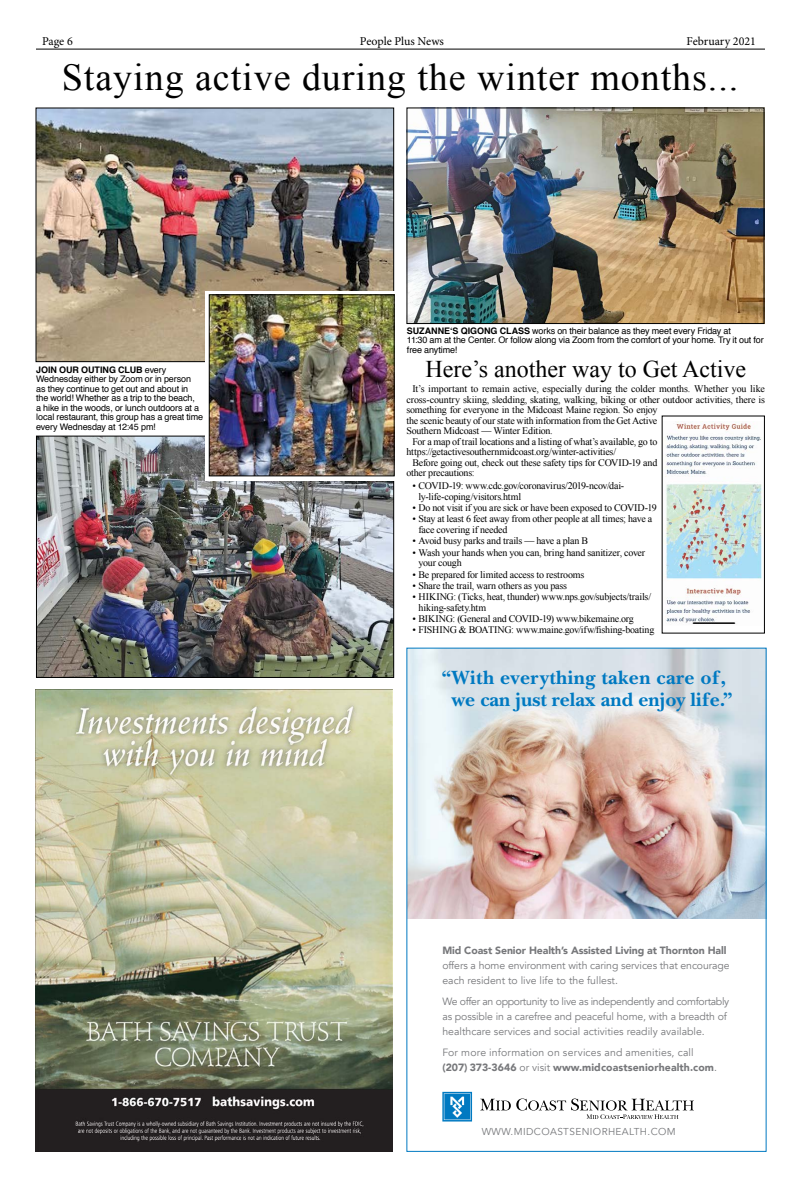
<style>
.page{position:relative;width:801px;height:1188px;background:#fff}
.page>*{position:absolute;margin:0;border:0;box-sizing:border-box;transform-origin:0 0}
.t1{font:38px "Times New Roman";letter-spacing:.025em;color:#000}
.t2{font:24px "Times New Roman";color:#000}
.t3{font:700 20px/22px "New Baskerville Std";letter-spacing:.01em;color:#0079c1;text-align:center}
.t4{font:12px "Minion Pro";letter-spacing:-.005em;color:#000}
.t5{font:10.5px/15px "Avenir";letter-spacing:-.01em;color:#77787b}
.t6{font:10.5px/15px "Avenir";letter-spacing:.015em;color:#77787b}
.t7{font:900 10.5px "Avenir";letter-spacing:-.01em;color:#77787b}
.t8{font:10px/10.5px "Times New Roman";letter-spacing:-.02em;color:#000}
.t9{font:10px "Avenir";letter-spacing:.04em;color:#77787b}
.t10{font:9px/9.5px "Helvetica";letter-spacing:-.01em;color:#000}
.s1{font-weight:700}
.s2{font-weight:900}
</style>
<div class="page">
<hr style="left:36px;top:49px;width:729px;height:1px;background:#000">
<img style="left:38px;top:438px;width:354px;height:238px">
<div style="left:36px;top:436px;width:358px;height:242px;border:1px solid #000"></div>
<img style="left:35px;top:689px;width:357px;height:463px">
<img style="left:408px;top:650px;width:356px;height:269px">
<div style="left:442px;top:1092px;width:30px;height:30px;background:linear-gradient(to right,#0c7fc4,#0a7ec4)"></div>
<svg style="left:444px;top:1093px;width:27px;height:27px"></svg>
<svg style="left:480px;top:1099px;width:214px;height:20px"></svg>
<img style="left:409px;top:110px;width:354px;height:212px">
<div style="left:407px;top:108px;width:358px;height:216px;border:1px solid #000"></div>
<img style="left:38px;top:110px;width:354px;height:250px">
<div style="left:36px;top:108px;width:358px;height:254px;border:1px solid #000"></div>
<div style="left:205px;top:291px;width:195px;height:189px;background:linear-gradient(to right,#fff,#fff)"></div>
<img style="left:211px;top:296px;width:182px;height:178px">
<div style="left:209px;top:294px;width:186px;height:182px;border:1px solid #000"></div>
<img style="left:665px;top:421px;width:97px;height:203px">
<div style="left:662px;top:416px;width:103px;height:217px;border:1px solid #000"></div>
<p class="t4" style="left:42px;top:33px;width:32px">Page 6</p>
<p class="t4" style="left:360px;top:33px;width:86px">People Plus News</p>
<p class="t4" style="left:687px;top:33px;width:71px">February 2021</p>
<h1 class="t1" style="left:62px;top:52px;width:678px">Staying active during the winter months...</h1>
<p class="t10" style="left:36px;top:365px;width:169px"><span class="s1">JOIN OUR OUTING CLUB</span> every Wednesday either by Zoom or in person<br>as they continue to get out and about in<br>the world! Whether as a trip to the beach,<br>a hike in the woods, or lunch outdoors at a local restaurant, this group has a great time every Wednesday at 12:45 pm!</p>
<p class="t10" style="left:407px;top:326px;width:358px"><span class="s1">SUZANNE‘S QIGONG CLASS</span> works on their balance as they meet every Friday at<br>11:30 am at the Center. Or follow along via Zoom from the comfort of your home. Try it out for free anytime!</p>
<h2 class="t2" style="left:425px;top:353px;width:322px">Here’s another way to Get Active</h2>
<p class="t8" style="left:412px;top:383px;width:354px">It’s important to remain active, especially during the colder months. Whether you like</p>
<p class="t8" style="left:406px;top:394px;width:360px">cross-country skiing, sledding, skating, walking, biking or other outdoor activities, there is</p>
<p class="t8" style="left:406px;top:404px;width:252px">something for everyone in the Midcoast Maine region. So enjoy</p>
<p class="t8" style="left:406px;top:415px;width:252px">the scenic beauty of our state with information from the Get Active</p>
<p class="t8" style="left:406px;top:425px;width:148px">Southern Midcoast — Winter Edition.</p>
<p class="t8" style="left:412px;top:436px;width:246px">For a map of trail locations and a listing of what’s available, go to</p>
<p class="t8" style="left:406px;top:446px;width:211px">https://getactivesouthernmidcoast.org/winter-activities/</p>
<p class="t8" style="left:412px;top:457px;width:246px">Before going out, check out these safety tips for COVID-19 and</p>
<p class="t8" style="left:406px;top:467px;width:70px">other precautions:</p>
<p class="t8" style="left:418px;top:480px;width:207px;text-indent:-6px">• COVID-19: www.cdc.gov/coronavirus/2019-ncov/dai&shy;ly-life-coping/visitors.html</p>
<p class="t8" style="left:412px;top:502px;width:246px">• Do not visit if you are sick or have been exposed to COVID-19</p>
<p class="t8" style="left:418px;top:514px;width:235px;text-indent:-6px">• Stay at least 6 feet away from other people at all times; have a face covering if needed</p>
<p class="t8" style="left:412px;top:536px;width:177px">• Avoid busy parks and trails — have a plan B</p>
<p class="t8" style="left:418px;top:547px;width:228px;text-indent:-6px">• Wash your hands when you can, bring hand sanitizer, cover your cough</p>
<p class="t8" style="left:412px;top:569px;width:173px">• Be prepared for limited access to restrooms</p>
<p class="t8" style="left:412px;top:580px;width:156px">• Share the trail, warn others as you pass</p>
<p class="t8" style="left:418px;top:592px;width:234px;text-indent:-6px">• HIKING: (Ticks, heat, thunder) www.nps.gov/subjects/trails/ hiking-safety.htm</p>
<p class="t8" style="left:412px;top:614px;width:223px">• BIKING: (General and COVID-19) www.bikemaine.org</p>
<p class="t8" style="left:412px;top:624px;width:243px">• FISHING &amp; BOATING: www.maine.gov/ifw/fishing-boating</p>
<h3 class="t3" style="left:441px;top:667px;width:293px">“With everything taken care of, we can just relax and enjoy life.”</h3>
<p class="t7" style="left:442px;top:941px;width:286px">Mid Coast Senior Health’s Assisted Living at Thornton Hall</p>
<p class="t5" style="left:442px;top:958px;width:289px">offers a home environment with caring services that encourage each resident to live life to the fullest.</p>
<p class="t5" style="left:442px;top:994px;width:288px">We offer an opportunity to live as independently and comfortably as possible in a carefree and peaceful home, with a breadth of healthcare services and social activities readily available.</p>
<p class="t6" style="left:442px;top:1045px;width:276px">For more information on services and amenities, call <span class="s2">(207) 373-3646</span> or visit <span class="s2">www.midcoastseniorhealth.com</span>.</p>
<p class="t9" style="left:482px;top:1126px;width:195px">WWW.MIDCOASTSENIORHEALTH.COM</p>
</div>
